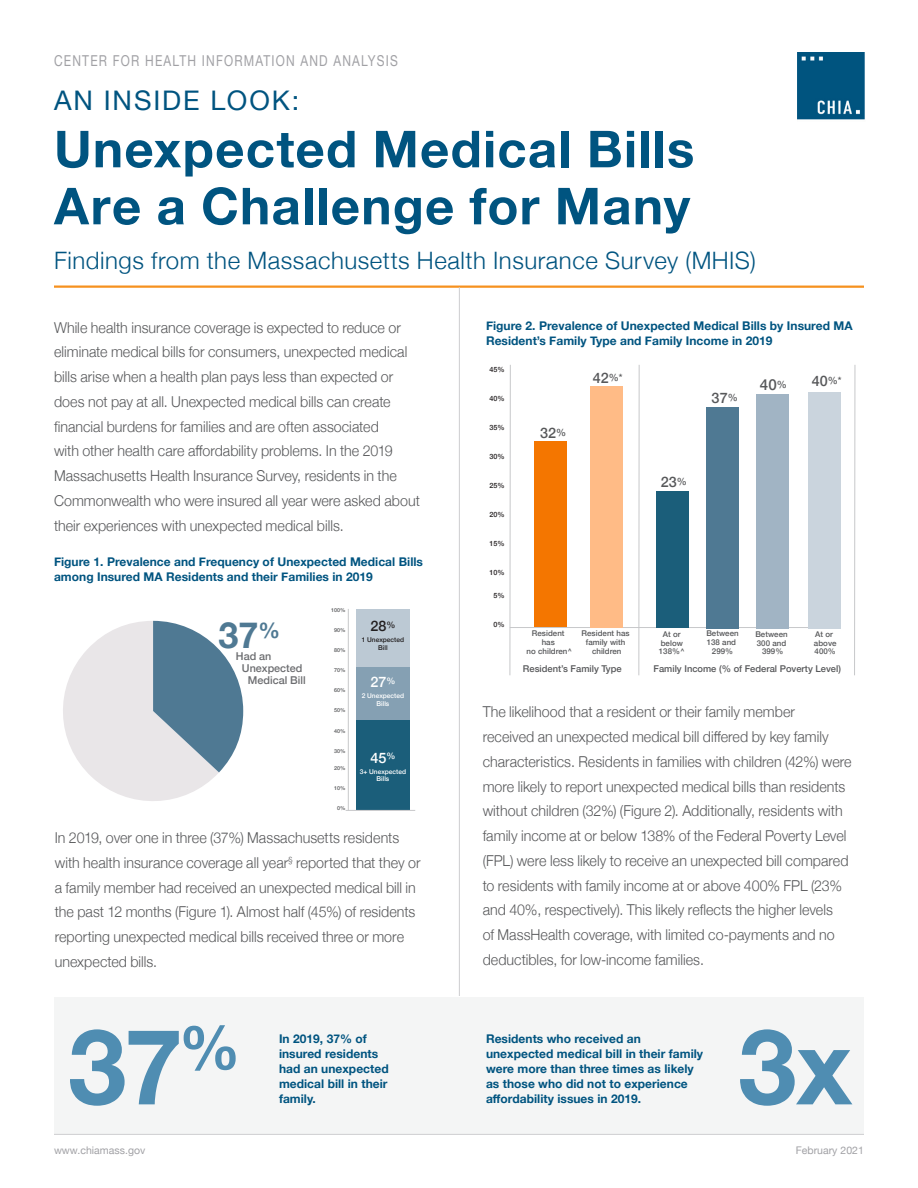
<style>
.page{position:relative;width:918px;height:1188px;background:#fff}
.page>*{position:absolute;margin:0;border:0;box-sizing:border-box;transform-origin:0 0}
.t1{font:700 105px "Helvetica Neue";color:#4f8db2}
.t2{font:700 51px/57px "Helvetica Neue";letter-spacing:.025em;color:#005480}
.t3{font:700 36px "Helvetica Neue";color:#4f7993}
.t4{font:27px "Helvetica Neue";letter-spacing:.07em;color:#005480}
.t5{font:300 24px "Helvetica Neue";letter-spacing:.02em;color:#005480}
.t6{font:500 15.15px "Helvetica Neue";color:#57585a}
.t7{font:300 15px/24.8px "Helvetica Neue";color:#57585a;scale:.95 1}
.t8{font:15px "Helvetica Neue";letter-spacing:.1em;color:#a1a1a5;scale:.8 1}
.t9{font:500 14.4px "Helvetica Neue";color:#57585a}
.t10{font:500 14.4px "Helvetica Neue";color:#fff}
.t11{font:500 14.4px "Helvetica Neue";color:#231f20}
.t12{font:700 12px/15px "Helvetica Neue";letter-spacing:.005em;color:#005480}
.t13{font:500 10.8px "Helvetica Neue";color:#6c6d70}
.t14{font:10.5px "Helvetica Neue";letter-spacing:.005em;color:#a1a1a5}
.t15{font:500 9.3px "Helvetica Neue";color:#57585a}
.t16{font:500 7.95px/8.7px "Helvetica Neue";letter-spacing:.005em;color:#57585a;text-align:center}
.t17{font:500 7.2px "Helvetica Neue";color:#231f20}
.t18{font:500 6.6px/7.8px "Helvetica Neue";color:#fff;text-align:center}
.t19{font:500 6.6px/7.8px "Helvetica Neue";color:#231f20;text-align:center}
.t20{font:500 5.4px "Helvetica Neue";color:#57585a}
.s1{font-size:10.05px}
</style>
<div class="page">
<div style="left:54px;top:997px;width:810px;height:137px;background:#f4f5f5"></div>
<hr style="left:54px;top:1134px;width:810px;height:1px;background:#ceced0">
<hr style="left:54px;top:285px;width:810px;height:3px;background:#f6911e">
<img style="left:797px;top:53px;width:68px;height:67px">
<hr style="left:459px;top:287px;width:1px;height:709px;background:#ceced0">
<hr style="left:348px;top:609px;width:1px;height:201px;background:#c7c8ca">
<div style="left:356px;top:609px;width:54px;height:58px;background:#bcc9d4"></div>
<div style="left:356px;top:667px;width:54px;height:53px;background:#85a0b3"></div>
<div style="left:356px;top:720px;width:54px;height:90px;background:#1b5e7a"></div>
<svg style="left:63px;top:621px;width:180px;height:180px"></svg>
<hr style="left:346px;top:810px;width:69px;height:1px;background:#c7c8ca">
<hr style="left:639px;top:365px;width:1px;height:310px;background:#c7c8ca">
<div style="left:534px;top:441px;width:32px;height:186px;background:#f47600"></div>
<hr style="left:510px;top:627px;width:324px;height:1px;background:#c7c8ca">
<div style="left:706px;top:407px;width:33px;height:222px;background:#4f7993"></div>
<div style="left:757px;top:394px;width:32px;height:235px;background:#a1b4c4"></div>
<div style="left:808px;top:392px;width:33px;height:237px;background:#cad4dd"></div>
<hr style="left:510px;top:365px;width:1px;height:310px;background:#c7c8ca">
<div style="left:590px;top:386px;width:32px;height:241px;background:#ffbb86"></div>
<div style="left:656px;top:492px;width:32px;height:136px;background:#1b5e7a"></div>
<hr style="left:854px;top:365px;width:1px;height:310px;background:#c7c8ca">
<p class="t8" style="left:54px;top:50px;width:431px">CENTER FOR HEALTH INFORMATION AND ANALYSIS</p>
<h3 class="t4" style="left:54px;top:81px;width:247px">AN INSIDE LOOK:</h3>
<h2 class="t2" style="left:54px;top:122px;width:642px">Unexpected Medical Bills<br>Are a Challenge for Many</h2>
<h3 class="t5" style="left:54px;top:241px;width:703px">Findings from the Massachusetts Health Insurance Survey (MHIS)</h3>
<p class="t7" style="left:54px;top:314px;width:387px">While health insurance coverage is expected to reduce or eliminate medical bills for consumers, unexpected medical bills arise when a health plan pays less than expected or does not pay at all. Unexpected medical bills can create financial burdens for families and are often associated<br>with other health care affordability problems. In the 2019<br>Massachusetts Health Insurance Survey, residents in the Commonwealth who were insured all year were asked about their experiences with unexpected medical bills.</p>
<p class="t12" style="left:54px;top:555px;width:371px">Figure 1. Prevalence and Frequency of Unexpected Medical Bills among Insured MA Residents and their Families in 2019</p>
<h3 class="t3" style="left:219px;top:607px;width:63px">37<sup>%</sup></h3>
<p class="t13" style="left:236px;top:648px;width:37px">Had an</p>
<p class="t13" style="left:242px;top:660px;width:62px">Unexpected</p>
<p class="t13" style="left:248px;top:672px;width:59px">Medical Bill</p>
<p class="t20" style="left:331px;top:606px;width:16px">100%</p>
<p class="t20" style="left:334px;top:626px;width:13px">90%</p>
<p class="t20" style="left:334px;top:646px;width:13px">80%</p>
<p class="t20" style="left:334px;top:666px;width:13px">70%</p>
<p class="t20" style="left:334px;top:686px;width:13px">60%</p>
<p class="t20" style="left:334px;top:706px;width:13px">50%</p>
<p class="t20" style="left:334px;top:726px;width:13px">40%</p>
<p class="t20" style="left:334px;top:746px;width:13px">30%</p>
<p class="t20" style="left:334px;top:763px;width:13px">20%</p>
<p class="t20" style="left:334px;top:784px;width:13px">10%</p>
<p class="t20" style="left:337px;top:804px;width:10px">0%</p>
<p class="t11" style="left:370px;top:614px;width:27px">28<sup>%</sup></p>
<p class="t19" style="left:362px;top:635px;width:44px">1 Unexpected<br>Bill</p>
<p class="t10" style="left:370px;top:671px;width:27px">27<sup>%</sup></p>
<p class="t18" style="left:362px;top:691px;width:44px">2 Unexpected<br>Bills</p>
<p class="t10" style="left:370px;top:746px;width:27px">45<sup>%</sup></p>
<p class="t18" style="left:360px;top:767px;width:48px">3+ Unexpected<br>Bills</p>
<p class="t7" style="left:55px;top:824px;width:387px">In 2019, over one in three (37%) Massachusetts residents with health insurance coverage all year<sup>§</sup> reported that they or a family member had received an unexpected medical bill in the past 12 months (Figure 1). Almost half (45%) of residents reporting unexpected medical bills received three or more unexpected bills.</p>
<p class="t12" style="left:486px;top:319px;width:368px">Figure 2. Prevalence of Unexpected Medical Bills by Insured MA<br>Resident’s Family Type and Family Income in 2019</p>
<p class="t17" style="left:490px;top:364px;width:17px">45%</p>
<p class="t17" style="left:490px;top:393px;width:17px">40%</p>
<p class="t17" style="left:490px;top:422px;width:17px">35%</p>
<p class="t17" style="left:490px;top:450px;width:17px">30%</p>
<p class="t17" style="left:490px;top:479px;width:17px">25%</p>
<p class="t17" style="left:490px;top:508px;width:17px">20%</p>
<p class="t17" style="left:490px;top:537px;width:17px">15%</p>
<p class="t17" style="left:490px;top:566px;width:17px">10%</p>
<p class="t17" style="left:494px;top:590px;width:13px">5%</p>
<p class="t17" style="left:494px;top:619px;width:13px">0%</p>
<p class="t9" style="left:593px;top:366px;width:31px">42<sup>%*</sup></p>
<p class="t9" style="left:812px;top:369px;width:31px">40<sup>%*</sup></p>
<p class="t6" style="left:760px;top:372px;width:28px">40<span class="s1">%</span></p>
<p class="t9" style="left:540px;top:422px;width:28px">32<sup>%</sup></p>
<p class="t9" style="left:712px;top:386px;width:28px">37<sup>%</sup></p>
<p class="t9" style="left:661px;top:470px;width:28px">23<sup>%</sup></p>
<p class="t16" style="left:526px;top:628px;width:47px">Resident has<br>no children^</p>
<p class="t16" style="left:582px;top:628px;width:50px">Resident has family with children</p>
<p class="t15" style="left:523px;top:661px;width:100px">Resident’s Family Type</p>
<p class="t16" style="left:659px;top:629px;width:28px">At or below<br>138%^</p>
<p class="t16" style="left:706px;top:628px;width:34px">Between<br>138 and<br>299%</p>
<p class="t16" style="left:755px;top:629px;width:34px">Between<br>300 and<br>399%</p>
<p class="t16" style="left:814px;top:629px;width:24px;text-align:left">At or above<br>400%</p>
<p class="t15" style="left:654px;top:661px;width:189px">Family Income (% of Federal Poverty Level)</p>
<p class="t7" style="left:483px;top:699px;width:390px">The likelihood that a resident or their family member<br>received an unexpected medical bill differed by key family characteristics. Residents in families with children (42%) were more likely to report unexpected medical bills than residents without children (32%) (Figure 2). Additionally, residents with family income at or below 138% of the Federal Poverty Level (FPL) were less likely to receive an unexpected bill compared to residents with family income at or above 400% FPL (23% and 40%, respectively). This likely reflects the higher levels<br>of MassHealth coverage, with limited co-payments and no deductibles, for low-income families.</p>
<h1 class="t1" style="left:68px;top:985px;width:174px">37<sup>%</sup></h1>
<p class="t12" style="left:279px;top:1032px;width:111px">In 2019, 37% of insured residents had an unexpected medical bill in their family.</p>
<p class="t12" style="left:486px;top:1032px;width:219px">Residents who received an unexpected medical bill in their family were more than three times as likely as those who did not to experience affordability issues in 2019.</p>
<h1 class="t1" style="left:738px;top:985px;width:116px">3x</h1>
<p class="t14" style="left:54px;top:1143px;width:93px">www.chiamass.gov</p>
<p class="t14" style="left:796px;top:1143px;width:70px">February 2021</p>
</div>
